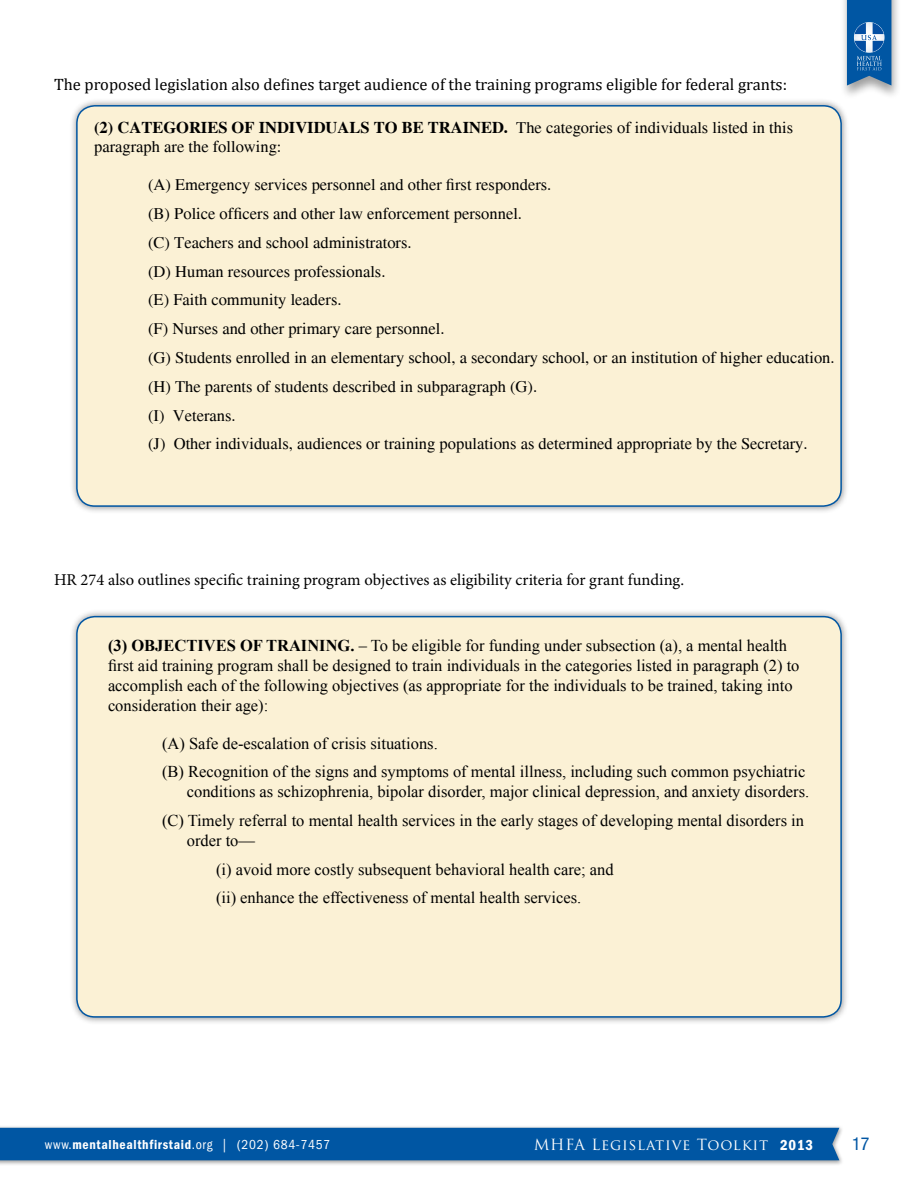
<style>
.page{position:relative;width:918px;height:1188px;background:#fff}
.page>*{position:absolute;margin:0;border:0;box-sizing:border-box;transform-origin:0 0}
.t1{font:condensed 18px "Helvetica Neue LT Std";color:#0056a3}
.t2{font:16.5px/28.8px "Times New Roman";color:#000}
.t3{font:16.5px/28.8px "Times";color:#000}
.t4{font:16.5px "Cambria";color:#000}
.t5{font:16.5px "Minion Pro";color:#000}
.t6{font:15px "Trajan Pro";letter-spacing:.05em;color:#fff}
.t7{font:condensed 13.5px "ITC Franklin Gothic Std";letter-spacing:.05em;color:#fff}
.s1{font-weight:700}
.s2{font-family:"ITC Franklin Gothic Std Dm Cd";font-stretch:normal}
.s3{font-family:"ITC Franklin Gothic Std Dm Cd"}
</style>
<div class="page">
<div style="left:0;top:1125px;width:844px;height:41px;background:#000;opacity:.4"></div>
<div style="left:0;top:1128px;width:839px;height:32px;background:#0056a3"></div>
<div style="left:840px;top:0;width:62px;height:100px;background:#000;opacity:.38"></div>
<svg style="left:847px;top:0;width:44px;height:86px;background:#276dae"></svg>
<div style="left:69px;top:609px;width:780px;height:416px;background:#000;opacity:.43"></div>
<div style="left:77px;top:617px;width:764px;height:400px;background:#fbf1d5;border-radius:18px"></div>
<div style="left:76px;top:616px;width:766px;height:402px;border:2px solid #0056a3;border-radius:18px"></div>
<div style="left:69px;top:98px;width:780px;height:416px;background:#000;opacity:.43"></div>
<div style="left:77px;top:106px;width:764px;height:400px;background:#fbf1d5;border-radius:18px"></div>
<div style="left:76px;top:105px;width:766px;height:402px;border:2px solid #0056a3;border-radius:18px"></div>
<p class="t4" style="left:54px;top:74px;width:735px">The proposed legislation also defines target audience of the training programs eligible for federal grants:</p>
<p class="t3" style="left:94px;top:117px;width:701px;line-height:19.8px"><span class="s1">(2) CATEGORIES OF INDIVIDUALS TO BE TRAINED.</span> The categories of individuals listed in this paragraph are the following:</p>
<p class="t3" style="left:148px;top:171px;width:688px">(A) Emergency services personnel and other first responders.<br>(B) Police officers and other law enforcement personnel.<br>(C) Teachers and school administrators.<br>(D) Human resources professionals.<br>(E) Faith community leaders.<br>(F) Nurses and other primary care personnel.<br>(G) Students enrolled in an elementary school, a secondary school, or an institution of higher education. (H) The parents of students described in subparagraph (G).<br>(I) Veterans.<br>(J) Other individuals, audiences or training populations as determined appropriate by the Secretary.</p>
<p class="t5" style="left:54px;top:570px;width:632px">HR 274 also outlines specific training program objectives as eligibility criteria for grant funding.</p>
<p class="t2" style="left:108px;top:636px;width:693px;line-height:19.8px"><span class="s1">(3) OBJECTIVES OF TRAINING.</span> – To be eligible for funding under subsection (a), a mental health first aid training program shall be designed to train individuals in the categories listed in paragraph (2) to accomplish each of the following objectives (as appropriate for the individuals to be trained, taking into consideration their age):</p>
<p class="t2" style="left:162px;top:729px;width:645px">(A) Safe de-escalation of crisis situations.<br>(B) Recognition of the signs and symptoms of mental illness, including such common psychiatric</p>
<p class="t2" style="left:162px;top:777px;width:649px;text-indent:25px">conditions as schizophrenia, bipolar disorder, major clinical depression, and anxiety disorders. (C) Timely referral to mental health services in the early stages of developing mental disorders in</p>
<p class="t2" style="left:216px;top:826px;width:399px;text-indent:-29px">order to—<br>(i) avoid more costly subsequent behavioral health care; and (ii) enhance the effectiveness of mental health services.</p>
<p class="t7" style="left:45px;top:1137px;width:287px">www.<span class="s2">mentalhealthfirstaid</span>.org | (202) 684-7457</p>
<p class="t6" style="left:534px;top:1135px;width:281px">MHFA Legislative Toolkit <span class="s3">2013</span></p>
<p class="t1" style="left:852px;top:1133px;width:19px">17</p>
</div>
